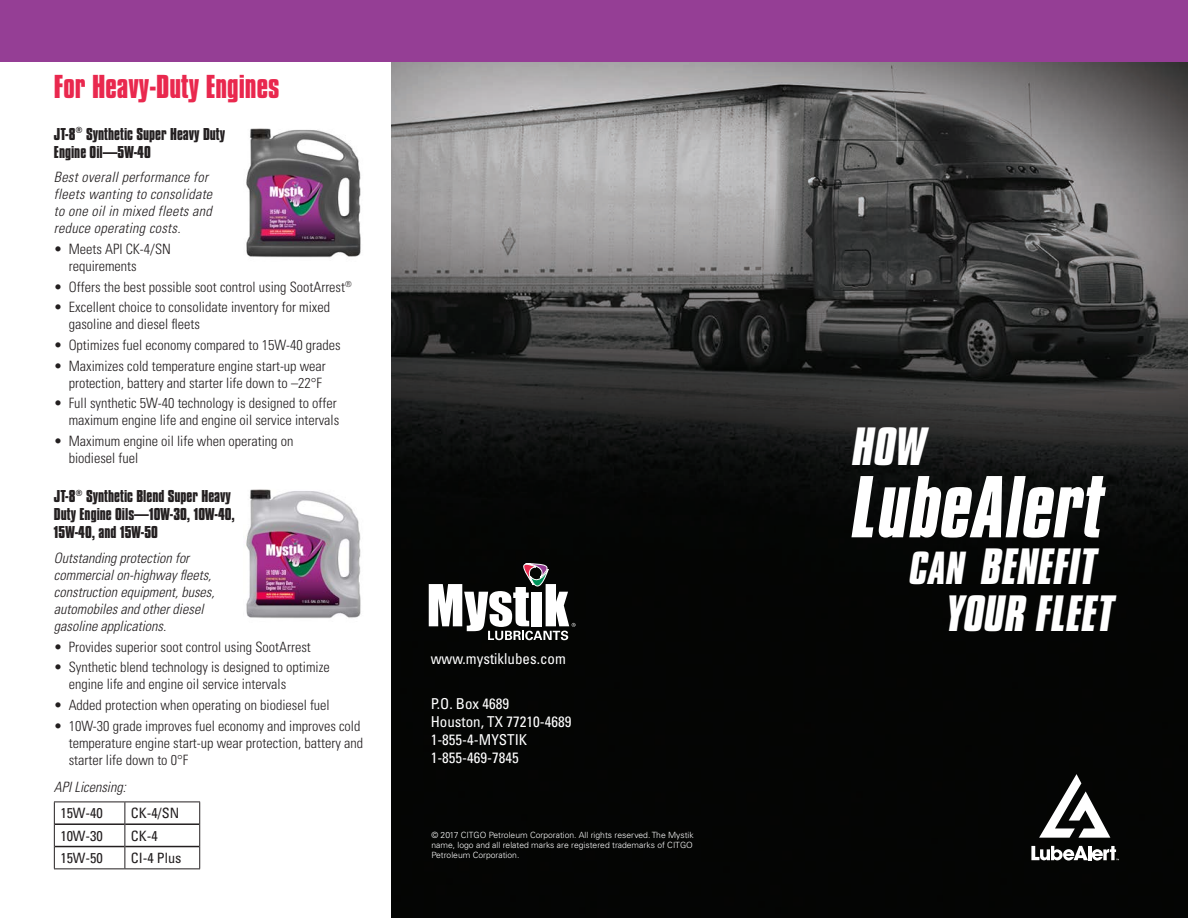
<style>
.page{position:relative;width:1188px;height:918px;background:#fff}
.page>*{position:absolute;margin:0;border:0;box-sizing:border-box;transform-origin:0 0}
.t1{font:italic 700 75.45px "Compacta BT";letter-spacing:.01em;color:#fff}
.t2{font:italic 700 46.2px "Compacta BT";color:#fff}
.t3{font:italic 700 43.8px "Compacta BT";letter-spacing:.01em;color:#fff}
.t4{font:700 28.5px "Compacta BT";color:#e9284e}
.t5{font:condensed 15px "Univers LT Std";color:#fff}
.t6{font:700 14.7px/18px "Compacta BT";color:#231f20}
.t7{font:300 condensed 14.25px/17.1px "Univers LT Std";color:#231f20}
.t8{font:italic 300 condensed 14.25px/17.1px "Univers LT Std";color:#231f20}
.t9{font:italic 300 condensed 14.25px/17.1px "Univers LT Std";letter-spacing:.02em;color:#231f20}
.t10{font:condensed 14.25px "Univers LT Std";color:#231f20}
.t11{font:300 8.55px/10.2px "Univers LT Std";color:#fff;text-align:justify}
.s1{font-size:39.9px}
</style>
<div class="page">
<img style="left:391px;top:62px;width:797px;height:856px">
<hr style="left:55px;top:823px;width:69px;height:2px;background:#231f20">
<hr style="left:125px;top:823px;width:74px;height:2px;background:#231f20">
<hr style="left:55px;top:846px;width:69px;height:1px;background:#231f20">
<hr style="left:125px;top:846px;width:74px;height:1px;background:#231f20">
<hr style="left:54px;top:801px;width:71px;height:1px;background:#231f20">
<hr style="left:125px;top:801px;width:75px;height:1px;background:#231f20">
<svg style="left:54px;top:802px;width:1px;height:66px"></svg>
<svg style="left:124px;top:802px;width:1px;height:66px"></svg>
<svg style="left:199px;top:802px;width:1px;height:66px"></svg>
<hr style="left:54px;top:868px;width:71px;height:1px;background:#231f20">
<hr style="left:125px;top:868px;width:75px;height:1px;background:#231f20">
<svg style="left:429px;top:563px;width:147px;height:77px"></svg>
<img style="left:246px;top:128px;width:115px;height:130px">
<svg style="left:1039px;top:774px;width:71px;height:64px"></svg>
<svg style="left:1031px;top:846px;width:88px;height:14px"></svg>
<div style="left:0;top:0;width:1188px;height:62px;background:#953e95"></div>
<img style="left:246px;top:489px;width:115px;height:129px">
<p class="t4" style="left:54px;top:70px;width:227px">For Heavy-Duty Engines</p>
<p class="t6" style="left:54px;top:125px;width:173px">JT-8<sup>®</sup> Synthetic Super Heavy Duty<br>Engine Oil—5W-40</p>
<p class="t9" style="left:54px;top:169px;width:160px">Best overall performance for fleets wanting to consolidate to one oil in mixed fleets and reduce operating costs.</p>
<p class="t7" style="left:69px;top:240px;width:104px;text-indent:-15px">• Meets API CK-4/SN requirements</p>
<p class="t7" style="left:54px;top:278px;width:299px">• Offers the best possible soot control using SootArrest<sup>®</sup></p>
<p class="t7" style="left:69px;top:299px;width:263px;text-indent:-15px">• Excellent choice to consolidate inventory for mixed gasoline and diesel fleets</p>
<p class="t7" style="left:54px;top:336px;width:288px">• Optimizes fuel economy compared to 15W-40 grades</p>
<p class="t7" style="left:54px;top:357px;width:273px;text-align:right">• Maximizes cold temperature engine start-up wear protection, battery and starter life down to –22°F</p>
<p class="t7" style="left:54px;top:395px;width:287px;text-align:right">• Full synthetic 5W-40 technology is designed to offer maximum engine life and engine oil service intervals</p>
<p class="t7" style="left:69px;top:432px;width:226px;text-indent:-15px">• Maximum engine oil life when operating on biodiesel fuel</p>
<p class="t6" style="left:54px;top:488px;width:182px">JT-8<sup>®</sup> Synthetic Blend Super Heavy<br>Duty Engine Oils—10W-30, 10W-40,<br>15W-40, and 15W-50</p>
<p class="t8" style="left:54px;top:549px;width:162px">Outstanding protection for commercial on-highway fleets, construction equipment, buses, automobiles and other diesel gasoline applications.</p>
<p class="t7" style="left:54px;top:638px;width:258px">• Provides superior soot control using SootArrest</p>
<p class="t7" style="left:69px;top:659px;width:263px;text-indent:-15px">• Synthetic blend technology is designed to optimize engine life and engine oil service intervals</p>
<p class="t7" style="left:54px;top:696px;width:277px">• Added protection when operating on biodiesel fuel</p>
<p class="t7" style="left:69px;top:717px;width:296px;text-indent:-15px">• 10W-30 grade improves fuel economy and improves cold temperature engine start-up wear protection, battery and starter life down to 0°F</p>
<p class="t8" style="left:54px;top:779px;width:74px">API Licensing:</p>
<p class="t10" style="left:60px;top:804px;width:44px">15W-40</p>
<p class="t10" style="left:131px;top:804px;width:50px">CK-4/SN</p>
<p class="t10" style="left:60px;top:826px;width:44px">10W-30</p>
<p class="t10" style="left:131px;top:826px;width:28px">CK-4</p>
<p class="t10" style="left:60px;top:849px;width:44px">15W-50</p>
<p class="t10" style="left:131px;top:849px;width:52px">CI-4 Plus</p>
<p class="t5" style="left:431px;top:650px;width:137px">www.mystiklubes.com</p>
<p class="t5" style="left:431px;top:695px;width:80px">P.O. Box 4689</p>
<p class="t5" style="left:431px;top:713px;width:142px">Houston, TX 77210-4689</p>
<p class="t5" style="left:431px;top:731px;width:98px">1-855-4-MYSTIK</p>
<p class="t5" style="left:431px;top:749px;width:90px">1-855-469-7845</p>
<p class="t11" style="left:431px;top:830px;width:264px">© 2017 CITGO Petroleum Corporation. All rights reserved. The Mystik name, logo and all related marks are registered trademarks of CITGO Petroleum Corporation.</p>
<p class="t2" style="left:853px;top:419px;width:74px">HOW</p>
<p class="t1" style="left:853px;top:461px;width:252px">LubeAlert</p>
<p class="t3" style="left:910px;top:540px;width:188px"><span class="s1">CAN</span> BENEFIT</p>
<p class="t3" style="left:947px;top:586px;width:169px">YOUR FLEET</p>
</div>
